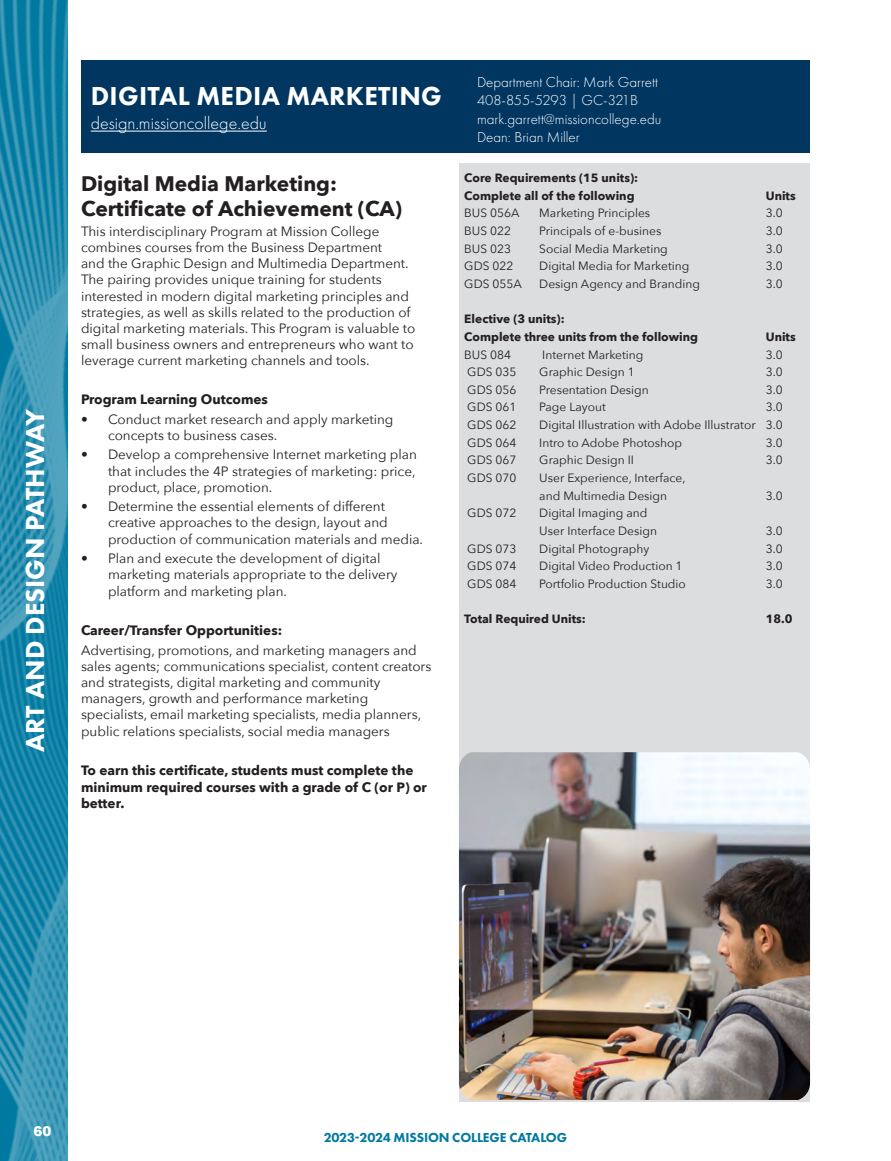
<style>
.page{position:relative;width:891px;height:1161px;background:#fff}
.page>*{position:absolute;margin:0;border:0;box-sizing:border-box;transform-origin:0 0}
.t1{font:800 27px "Futura PT";letter-spacing:.01em;color:#fff}
.t2{font:700 21px/25.2px "Avenir Next";color:#231f20}
.t3{font:300 18px "Futura PT";color:#fff}
.t4{font:300 15px "Futura PT";color:#fff}
.t5{font:13.5px/16.2px "Avenir Next";color:#231f20}
.t6{font:700 13.5px/16.2px "Avenir Next";color:#231f20}
.t7{font:800 13.5px "Futura PT";letter-spacing:-.01em;color:#0079a1}
.t8{font:900 13.5px "Arial";color:#fff}
.t9{font:12px "Avenir Next";color:#231f20}
.t10{font:700 12px "Avenir Next";color:#231f20}
</style>
<div class="page">
<img style="left:0;top:0;width:68px;height:1161px">
<div style="left:81px;top:61px;width:729px;height:92px;background:#013661"></div>
<div style="left:459px;top:163px;width:351px;height:938px;background:#dcdddf"></div>
<hr style="left:91px;top:131px;width:176px;height:1px;background:#fff">
<img style="left:459px;top:752px;width:351px;height:348px">
<h1 class="t1" style="left:18px;top:752px;width:345px;rotate:-90deg">ART AND DESIGN PATHWAY</h1>
<p class="t1" style="left:91px;top:79px;width:353px">DIGITAL MEDIA MARKETING</p>
<p class="t3" style="left:91px;top:113px;width:178px">design.missioncollege.edu</p>
<p class="t2" style="left:81px;top:171px;width:322px">Digital Media Marketing:<br>Certificate of Achievement (CA)</p>
<p class="t5" style="left:81px;top:222px;width:336px">This interdisciplinary Program at Mission College combines courses from the Business Department<br>and the Graphic Design and Multimedia Department.<br>The pairing provides unique training for students interested in modern digital marketing principles and strategies, as well as skills related to the production of digital marketing materials. This Program is valuable to small business owners and entrepreneurs who want to leverage current marketing channels and tools.</p>
<p class="t6" style="left:81px;top:391px;width:188px">Program Learning Outcomes</p>
<p class="t5" style="left:108px;top:410px;width:287px;text-indent:-27px">• Conduct market research and apply marketing concepts to business cases.</p>
<p class="t5" style="left:108px;top:446px;width:310px;text-align:justify;text-indent:-27px">• Develop a comprehensive Internet marketing plan that includes the 4P strategies of marketing: price, product, place, promotion.</p>
<p class="t5" style="left:108px;top:498px;width:317px;text-indent:-27px">• Determine the essential elements of different creative approaches to the design, layout and production of communication materials and media.</p>
<p class="t5" style="left:108px;top:549px;width:291px;line-height:16.6px;text-indent:-27px">• Plan and execute the development of digital marketing materials appropriate to the delivery platform and marketing plan.</p>
<p class="t6" style="left:81px;top:622px;width:203px">Career/Transfer Opportunities:</p>
<p class="t5" style="left:81px;top:641px;width:352px">Advertising, promotions, and marketing managers and sales agents; communications specialist, content creators and strategists, digital marketing and community managers, growth and performance marketing specialists, email marketing specialists, media planners, public relations specialists, social media managers</p>
<p class="t6" style="left:81px;top:762px;width:347px">To earn this certificate, students must complete the minimum required courses with a grade of C (or P) or better.</p>
<p class="t4" style="left:477px;top:74px;width:183px">Department Chair: Mark Garrett</p>
<p class="t4" style="left:477px;top:92px;width:163px">408-855-5293 | GC-321B</p>
<p class="t4" style="left:477px;top:110px;width:186px">mark.garrett@missioncollege.edu</p>
<p class="t4" style="left:477px;top:128px;width:104px">Dean: Brian Miller</p>
<p class="t10" style="left:464px;top:168px;width:175px">Core Requirements (15 units):</p>
<p class="t10" style="left:464px;top:185px;width:172px">Complete all of the following</p>
<p class="t10" style="left:766px;top:185px;width:31px">Units</p>
<p class="t9" style="left:464px;top:203px;width:57px">BUS 056A</p>
<p class="t9" style="left:539px;top:203px;width:112px">Marketing Principles</p>
<p class="t9" style="left:766px;top:203px;width:19px">3.0</p>
<p class="t9" style="left:464px;top:221px;width:48px">BUS 022</p>
<p class="t9" style="left:539px;top:221px;width:124px">Principals of e-busines</p>
<p class="t9" style="left:766px;top:221px;width:19px">3.0</p>
<p class="t9" style="left:464px;top:238px;width:48px">BUS 023</p>
<p class="t9" style="left:539px;top:238px;width:130px">Social Media Marketing</p>
<p class="t9" style="left:766px;top:238px;width:19px">3.0</p>
<p class="t9" style="left:464px;top:256px;width:51px">GDS 022</p>
<p class="t9" style="left:539px;top:256px;width:152px">Digital Media for Marketing</p>
<p class="t9" style="left:766px;top:256px;width:19px">3.0</p>
<p class="t9" style="left:464px;top:274px;width:59px">GDS 055A</p>
<p class="t9" style="left:539px;top:274px;width:162px">Design Agency and Branding</p>
<p class="t9" style="left:766px;top:274px;width:19px">3.0</p>
<p class="t10" style="left:464px;top:309px;width:102px">Elective (3 units):</p>
<p class="t10" style="left:464px;top:326px;width:235px">Complete three units from the following</p>
<p class="t10" style="left:766px;top:326px;width:31px">Units</p>
<p class="t9" style="left:464px;top:344px;width:48px">BUS 084</p>
<p class="t9" style="left:542px;top:344px;width:103px">Internet Marketing</p>
<p class="t9" style="left:766px;top:344px;width:19px">3.0</p>
<p class="t9" style="left:467px;top:362px;width:51px">GDS 035</p>
<p class="t9" style="left:539px;top:362px;width:97px">Graphic Design 1</p>
<p class="t9" style="left:766px;top:362px;width:19px">3.0</p>
<p class="t9" style="left:467px;top:379px;width:51px">GDS 056</p>
<p class="t9" style="left:539px;top:379px;width:111px">Presentation Design</p>
<p class="t9" style="left:766px;top:379px;width:19px">3.0</p>
<p class="t9" style="left:467px;top:397px;width:51px">GDS 061</p>
<p class="t9" style="left:539px;top:397px;width:68px">Page Layout</p>
<p class="t9" style="left:766px;top:397px;width:19px">3.0</p>
<p class="t9" style="left:467px;top:415px;width:51px">GDS 062</p>
<p class="t9" style="left:539px;top:415px;width:245px">Digital Illustration with Adobe Illustrator 3.0</p>
<p class="t9" style="left:467px;top:432px;width:51px">GDS 064</p>
<p class="t9" style="left:539px;top:432px;width:144px">Intro to Adobe Photoshop</p>
<p class="t9" style="left:766px;top:432px;width:19px">3.0</p>
<p class="t9" style="left:467px;top:450px;width:51px">GDS 067</p>
<p class="t9" style="left:539px;top:450px;width:96px">Graphic Design II</p>
<p class="t9" style="left:766px;top:450px;width:19px">3.0</p>
<p class="t9" style="left:467px;top:468px;width:51px">GDS 070</p>
<p class="t9" style="left:539px;top:468px;width:148px">User Experience, Interface,</p>
<p class="t9" style="left:539px;top:485px;width:129px">and Multimedia Design</p>
<p class="t9" style="left:766px;top:485px;width:19px">3.0</p>
<p class="t9" style="left:467px;top:503px;width:51px">GDS 072</p>
<p class="t9" style="left:539px;top:503px;width:110px">Digital Imaging and</p>
<p class="t9" style="left:539px;top:521px;width:119px">User Interface Design</p>
<p class="t9" style="left:766px;top:521px;width:19px">3.0</p>
<p class="t9" style="left:467px;top:538px;width:51px">GDS 073</p>
<p class="t9" style="left:539px;top:538px;width:111px">Digital Photography</p>
<p class="t9" style="left:766px;top:538px;width:19px">3.0</p>
<p class="t9" style="left:467px;top:556px;width:51px">GDS 074</p>
<p class="t9" style="left:539px;top:556px;width:145px">Digital Video Production 1</p>
<p class="t9" style="left:766px;top:556px;width:19px">3.0</p>
<p class="t9" style="left:467px;top:574px;width:51px">GDS 084</p>
<p class="t9" style="left:539px;top:574px;width:148px">Portfolio Production Studio</p>
<p class="t9" style="left:766px;top:574px;width:19px">3.0</p>
<p class="t10" style="left:464px;top:609px;width:123px">Total Required Units:</p>
<p class="t10" style="left:766px;top:609px;width:28px">18.0</p>
<p class="t8" style="left:34px;top:1122px;width:20px">60</p>
<p class="t7" style="left:324px;top:1129px;width:245px">2023-2024 MISSION COLLEGE CATALOG</p>
</div>
